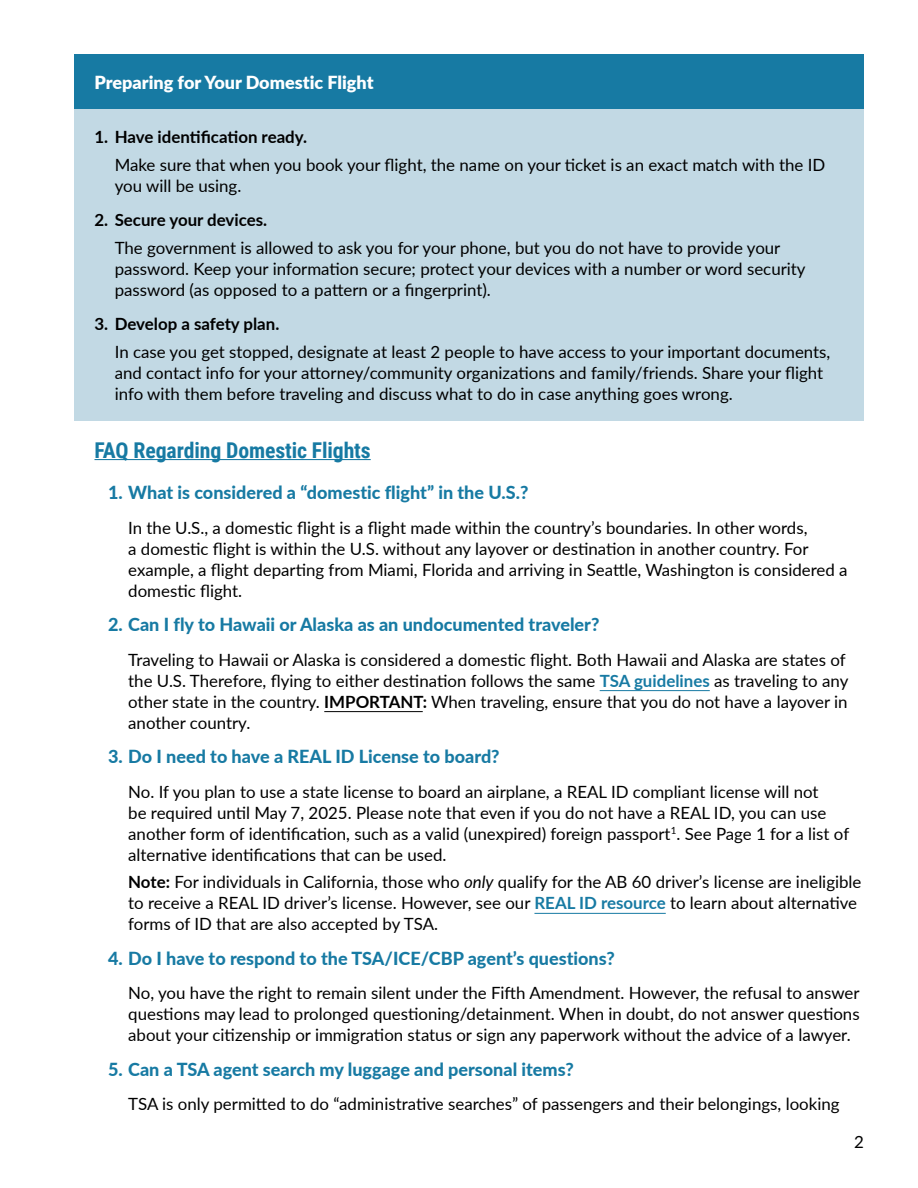
<style>
.page{position:relative;width:918px;height:1188px;background:#fff}
.page>*{position:absolute;margin:0;border:0;box-sizing:border-box;transform-origin:0 0}
.H_2{font:700 21.75px "Roboto Condensed";letter-spacing:-.005em;color:#177aa3}
.H_3_-_number_list{font:800 18px "Lato";color:#177aa3}
.Table_Header{font:900 18px "Lato";color:#fff}
.Paragraph_1up{font:16.8px/21px "Lato";color:#000}
.Table_Number{font:700 16.8px "Lato";color:#000}
.s1{font-weight:700;color:#177aa3}
.s2{font-weight:700}
.s3{font-style:italic}
</style>
<div class="page">
<hr style="left:94px;top:459px;width:277px;height:1px;background:#177aa3">
<hr style="left:600px;top:690px;width:110px;height:1px;background:#177aa3">
<hr style="left:324px;top:711px;width:99px;height:1px;background:#000">
<hr style="left:534px;top:913px;width:132px;height:1px;background:#177aa3">
<div style="left:74px;top:54px;width:790px;height:55px;background:#177aa3"></div>
<div style="left:74px;top:109px;width:790px;height:311px;background:#c2d9e4"></div>
<p class="Table_Header" style="left:94px;top:69px;width:281px">Preparing for Your Domestic Flight</p>
<p class="Table_Number" style="left:94px;top:124px;width:214px">1. Have identification ready.</p>
<p class="Paragraph_1up" style="left:115px;top:153px;width:712px">Make sure that when you book your flight, the name on your ticket is an exact match with the ID you will be using.</p>
<p class="Table_Number" style="left:94px;top:208px;width:174px">2. Secure your devices.</p>
<p class="Paragraph_1up" style="left:115px;top:237px;width:692px">The government is allowed to ask you for your phone, but you do not have to provide your password. Keep your information secure; protect your devices with a number or word security password (as opposed to a pattern or a fingerprint).</p>
<p class="Table_Number" style="left:94px;top:312px;width:186px">3. Develop a safety plan.</p>
<p class="Paragraph_1up" style="left:115px;top:341px;width:717px">In case you get stopped, designate at least 2 people to have access to your important documents, and contact info for your attorney/community organizations and family/friends. Share your flight info with them before traveling and discuss what to do in case anything goes wrong.</p>
<h2 class="H_2" style="left:94px;top:435px;width:278px">FAQ Regarding Domestic Flights</h2>
<h3 class="H_3_-_number_list" style="left:108px;top:479px;width:422px">1. What is considered a “domestic flight” in the U.S.?</h3>
<p class="Paragraph_1up" style="left:128px;top:516px;width:721px">In the U.S., a domestic flight is a flight made within the country’s boundaries. In other words,<br>a domestic flight is within the U.S. without any layover or destination in another country. For example, a flight departing from Miami, Florida and arriving in Seattle, Washington is considered a domestic flight.</p>
<h3 class="H_3_-_number_list" style="left:108px;top:611px;width:493px">2. Can I fly to Hawaii or Alaska as an undocumented traveler?</h3>
<p class="Paragraph_1up" style="left:128px;top:648px;width:722px">Traveling to Hawaii or Alaska is considered a domestic flight. Both Hawaii and Alaska are states of the U.S. Therefore, flying to either destination follows the same <span class="s1">TSA guidelines</span> as traveling to any other state in the country. <span class="s2">IMPORTANT:</span> When traveling, ensure that you do not have a layover in another country.</p>
<h3 class="H_3_-_number_list" style="left:108px;top:743px;width:393px">3. Do I need to have a REAL ID License to board?</h3>
<p class="Paragraph_1up" style="left:128px;top:780px;width:723px">No. If you plan to use a state license to board an airplane, a REAL ID compliant license will not<br>be required until May 7, 2025. Please note that even if you do not have a REAL ID, you can use another form of identification, such as a valid (unexpired) foreign passport<sup>1</sup>. See Page 1 for a list of alternative identifications that can be used.</p>
<p class="Paragraph_1up" style="left:128px;top:871px;width:735px"><span class="s2">Note:</span> For individuals in California, those who <span class="s3">only</span> qualify for the AB 60 driver’s license are ineligible to receive a REAL ID driver’s license. However, see our <span class="s1">REAL ID resource</span> to learn about alternative forms of ID that are also accepted by TSA.</p>
<h3 class="H_3_-_number_list" style="left:108px;top:945px;width:508px">4. Do I have to respond to the TSA/ICE/CBP agent’s questions?</h3>
<p class="Paragraph_1up" style="left:128px;top:982px;width:733px;text-align:justify">No, you have the right to remain silent under the Fifth Amendment. However, the refusal to answer questions may lead to prolonged questioning/detainment. When in doubt, do not answer questions about your citizenship or immigration status or sign any paperwork without the advice of a lawyer.</p>
<h3 class="H_3_-_number_list" style="left:108px;top:1056px;width:467px">5. Can a TSA agent search my luggage and personal items?</h3>
<p class="Paragraph_1up" style="left:128px;top:1093px;width:713px">TSA is only permitted to do “administrative searches” of passengers and their belongings, looking</p>
<p class="Paragraph_1up" style="left:854px;top:1130px;width:11px">2</p>
</div>
